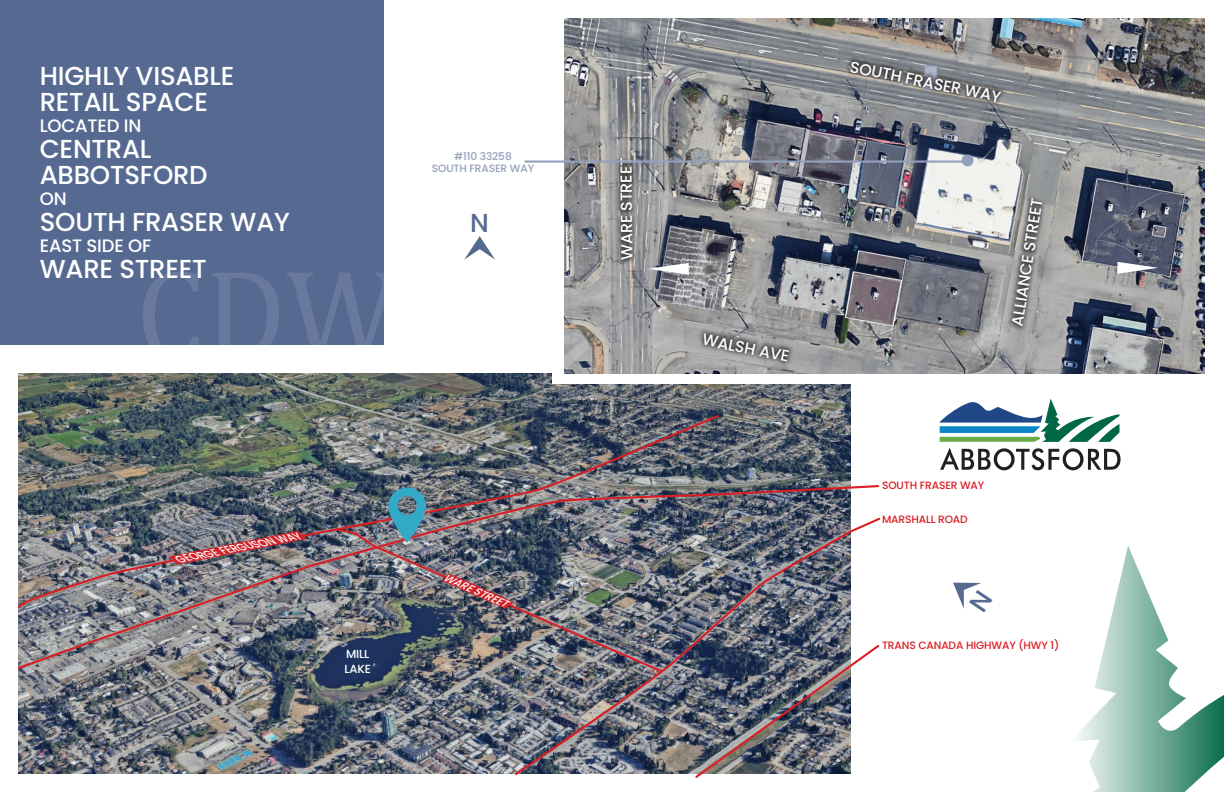
<style>
.page{position:relative;width:1224px;height:792px;background:#fff}
.page>*{position:absolute;margin:0;border:0;box-sizing:border-box;transform-origin:0 0}
.t1{font:500 26px/26px "Poppins";letter-spacing:-.01em;color:#fff}
.t2{font:500 26px "Poppins";color:#566a91}
.t3{font:500 18px "Poppins";letter-spacing:-.01em;color:#fff}
.t4{font:500 15.9px "Poppins";color:#fff}
.t5{font:500 11.7px/15px "Poppins";letter-spacing:-.01em;color:#fff}
.t6{font:500 10.6px "Poppins";letter-spacing:-.01em;color:#d91f26}
.t7{font:italic 500 10.6px "Poppins";color:#fff}
.t8{font:500 10.6px/11.7px "Poppins";letter-spacing:-.01em;color:#949fbc;text-align:center}
</style>
<div class="page">
<img style="left:18px;top:374px;width:833px;height:400px">
<div style="left:553px;top:0;width:516px;height:383px;background:#fff"></div>
<img style="left:564px;top:18px;width:641px;height:356px">
<svg style="left:695px;top:327px;width:101px;height:41px;background:#8c8c8d"></svg>
<svg style="left:648px;top:263px;width:41px;height:12px"></svg>
<svg style="left:1117px;top:262px;width:41px;height:12px"></svg>
<div style="left:0;top:0;width:384px;height:344px;background:#566a91"></div>
<svg style="left:464px;top:236px;width:31px;height:24px"></svg>
<svg style="left:940px;top:448px;width:181px;height:22px"></svg>
<svg style="left:939px;top:399px;width:181px;height:43px"></svg>
<svg style="left:1077px;top:546px;width:147px;height:246px"></svg>
<svg style="left:615px;top:152px;width:23px;height:113px;background:#767474"></svg>
<svg style="left:1005px;top:192px;width:44px;height:140px;background:#919090"></svg>
<img style="left:18px;top:484px;width:862px;height:188px">
<img style="left:514px;top:516px;width:367px;height:260px">
<img style="left:335px;top:618px;width:329px;height:56px">
<svg style="left:843px;top:54px;width:165px;height:55px;background:#7d7f82"></svg>
<hr style="left:525px;top:160px;width:442px;height:3px;background:#949fbc">
<div style="left:962px;top:155px;width:12px;height:11px;background:#949fbc;border-radius:50%"></div>
<img style="left:18px;top:413px;width:703px;height:205px">
<img style="left:382px;top:478px;width:49px;height:65px">
<img style="left:169px;top:531px;width:138px;height:34px">
<svg style="left:953px;top:583px;width:28px;height:26px"></svg>
<p class="t1" style="left:40px;top:63px;width:196px">HIGHLY VISABLE<br>RETAIL SPACE</p>
<p class="t3" style="left:40px;top:115px;width:103px">LOCATED IN</p>
<p class="t1" style="left:40px;top:136px;width:169px">CENTRAL<br>ABBOTSFORD</p>
<p class="t3" style="left:40px;top:188px;width:28px">ON</p>
<p class="t1" style="left:40px;top:209px;width:252px">SOUTH FRASER WAY</p>
<p class="t3" style="left:40px;top:235px;width:113px">EAST SIDE OF</p>
<p class="t1" style="left:40px;top:256px;width:169px">WARE STREET</p>
<p class="t8" style="left:432px;top:151px;width:104px">#110 33258<br>SOUTH FRASER WAY</p>
<p class="t2" style="left:470px;top:208px;width:20px">N</p>
<p class="t7" style="left:178px;top:553px;width:128px;rotate:-11deg">GEORGE FERGUSON WAY</p>
<p class="t5" style="left:344px;top:646px;width:28px">MILL<br>LAKE</p>
<p class="t7" style="left:447px;top:571px;width:70px;rotate:24deg">WARE STREET</p>
<p class="t4" style="left:618px;top:260px;width:104px;rotate:-91deg">WARE STREET</p>
<p class="t4" style="left:705px;top:330px;width:90px;rotate:12deg">WALSH AVE</p>
<p class="t4" style="left:852px;top:57px;width:155px;rotate:12deg">SOUTH FRASER WAY</p>
<p class="t4" style="left:1008px;top:324px;width:131px;rotate:-81deg">ALLIANCE STREET</p>
<p class="t6" style="left:882px;top:479px;width:104px">SOUTH FRASER WAY</p>
<p class="t6" style="left:882px;top:513px;width:87px">MARSHALL ROAD</p>
<p class="t6" style="left:882px;top:639px;width:179px">TRANS CANADA HIGHWAY (HWY 1)</p>
</div>
